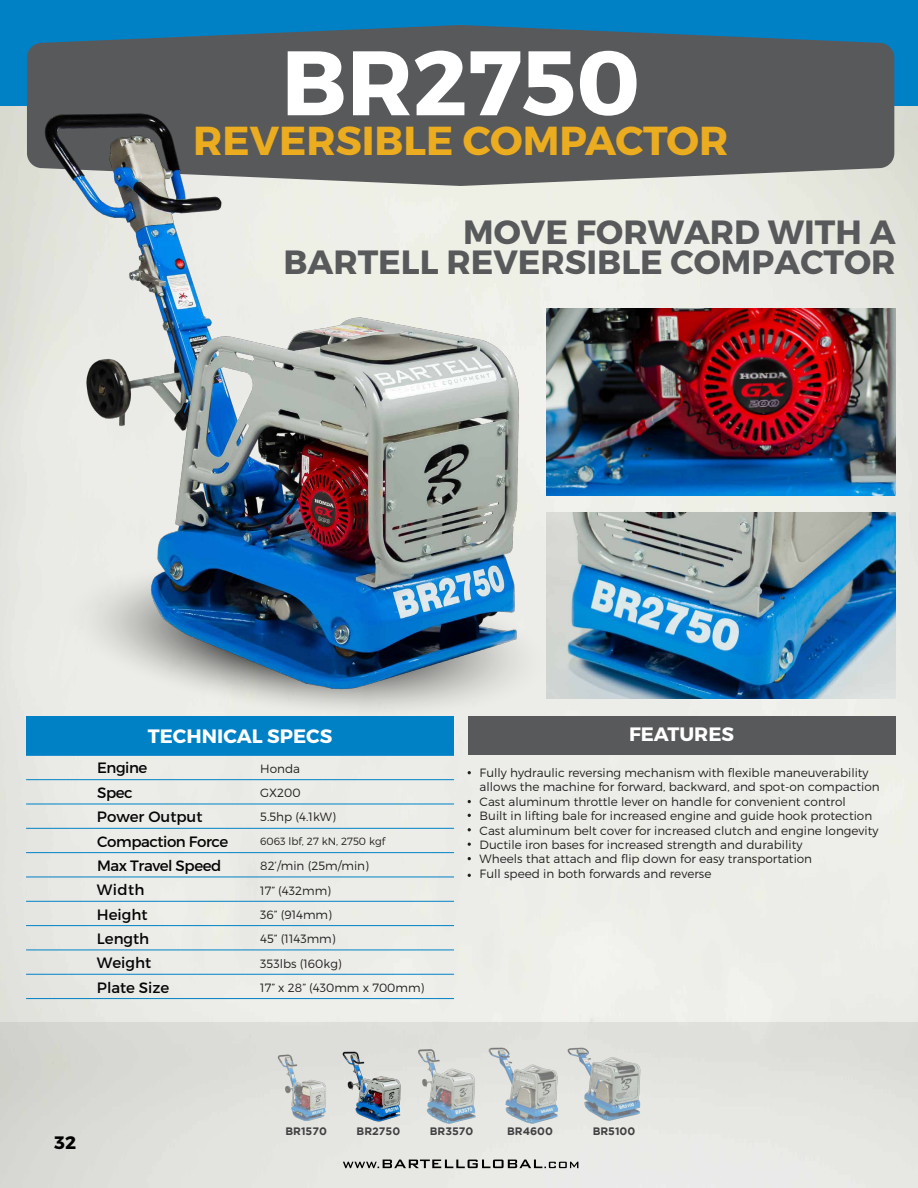
<style>
.page{position:relative;width:918px;height:1188px;background:#fff}
.page>*{position:absolute;margin:0;border:0;box-sizing:border-box;transform-origin:0 0}
.t1{font:700 91.35px "Montserrat";color:#fff}
.t2{font:700 40.35px "Montserrat";color:#ebac20}
.t3{font:700 33.6px/30px "Montserrat";color:#58595b;text-align:right}
.t4{font:700 19.35px "Montserrat";color:#fff}
.t5{font:700 18px "Montserrat";color:#000}
.t6{font:15px/24.5px "Montserrat";letter-spacing:-.03em;color:#040505}
.t7{font:15px/24.5px "Montserrat";letter-spacing:-.005em;color:#040505}
.t8{font:300 12px/14.4px "Montserrat";color:#231f20}
.t9{font:700 10.8px "Gotham";color:#414042}
.t10{font:300 10.5px "Montserrat";color:#231f20}
</style>
<div class="page">
<img style="left:0;top:106px;width:918px;height:916px">
<div style="left:0;top:0;width:918px;height:106px;background:#0081c6"></div>
<div style="left:0;top:1022px;width:918px;height:166px;background:linear-gradient(to right,#dbdcd7,#e8e9e5)"></div>
<svg style="left:343px;top:1160px;width:235px;height:8px;background:#969794"></svg>
<svg style="left:27px;top:25px;width:867px;height:161px;background:#566268"></svg>
<svg style="left:64px;top:560px;width:486px;height:158px;background:#e6e7e2"></svg>
<div style="left:468px;top:716px;width:428px;height:39px;background:#58595b"></div>
<div style="left:26px;top:716px;width:428px;height:39px;background:#0081c6"></div>
<img style="left:546px;top:309px;width:350px;height:186px">
<img style="left:546px;top:512px;width:350px;height:187px">
<hr style="left:26px;top:755px;width:428px;height:1px;background:#0081c6">
<hr style="left:26px;top:779px;width:428px;height:1px;background:#0081c6">
<hr style="left:26px;top:804px;width:428px;height:1px;background:#0081c6">
<hr style="left:26px;top:828px;width:428px;height:1px;background:#0081c6">
<hr style="left:26px;top:852px;width:428px;height:1px;background:#0081c6">
<hr style="left:26px;top:877px;width:428px;height:1px;background:#0081c6">
<hr style="left:26px;top:901px;width:428px;height:1px;background:#0081c6">
<hr style="left:26px;top:925px;width:428px;height:1px;background:#0081c6">
<hr style="left:26px;top:950px;width:428px;height:1px;background:#0081c6">
<hr style="left:26px;top:974px;width:428px;height:1px;background:#0081c6">
<hr style="left:26px;top:998px;width:428px;height:1px;background:#0081c6">
<img style="left:39px;top:109px;width:484px;height:585px">
<img style="left:276px;top:1052px;width:51px;height:71px">
<img style="left:343px;top:1052px;width:58px;height:70px">
<img style="left:417px;top:1048px;width:59px;height:76px">
<img style="left:487px;top:1046px;width:74px;height:78px">
<img style="left:567px;top:1047px;width:75px;height:75px">
<h1 class="t1" style="left:281px;top:26px;width:361px">BR2750</h1>
<h2 class="t2" style="left:193px;top:115px;width:537px">REVERSIBLE COMPACTOR</h2>
<h3 class="t3" style="left:283px;top:217px;width:614px">MOVE FORWARD WITH A<br>BARTELL REVERSIBLE COMPACTOR</h3>
<h3 class="t4" style="left:148px;top:724px;width:186px">TECHNICAL SPECS</h3>
<h3 class="t4" style="left:629px;top:722px;width:107px">FEATURES</h3>
<p class="t6" style="left:97px;top:756px;width:52px">Engine<br>Spec</p>
<p class="t6" style="left:97px;top:804px;width:133px">Power Output<br>Compaction Force<br>Max Travel Speed</p>
<p class="t7" style="left:97px;top:878px;width:52px">Width<br>Height</p>
<p class="t7" style="left:97px;top:926px;width:74px">Length<br>Weight<br>Plate Size</p>
<p class="t8" style="left:260px;top:756px;width:42px;line-height:24.5px">Honda<br>GX200</p>
<p class="t8" style="left:260px;top:810px;width:77px">5.5hp (4.1kW)</p>
<p class="t8" style="left:260px;top:858px;width:110px">82’/min (25m/min)</p>
<p class="t10" style="left:260px;top:835px;width:127px">6063 lbf, 27 kN, 2750 kgf</p>
<p class="t8" style="left:260px;top:878px;width:73px;line-height:24.5px">17” (432mm)<br>36” (914mm)</p>
<p class="t8" style="left:260px;top:956px;width:83px">353lbs (160kg)</p>
<p class="t8" style="left:260px;top:932px;width:77px">45” (1143mm)</p>
<p class="t8" style="left:260px;top:980px;width:166px">17” x 28” (430mm x 700mm)</p>
<p class="t8" style="left:480px;top:765px;width:402px">Fully hydraulic reversing mechanism with flexible maneuverability allows the machine for forward, backward, and spot-on compaction Cast aluminum throttle lever on handle for convenient control<br>Built in lifting bale for increased engine and guide hook protection Cast aluminum belt cover for increased clutch and engine longevity Ductile iron bases for increased strength and durability<br>Wheels that attach and flip down for easy transportation<br>Full speed in both forwards and reverse</p>
<h3 class="t5" style="left:54px;top:1128px;width:24px">32</h3>
<p class="t9" style="left:285px;top:1124px;width:43px">BR1570</p>
<p class="t9" style="left:357px;top:1124px;width:45px">BR2750</p>
<p class="t9" style="left:430px;top:1124px;width:45px">BR3570</p>
<p class="t9" style="left:507px;top:1124px;width:47px">BR4600</p>
<p class="t9" style="left:593px;top:1124px;width:44px">BR5100</p>
</div>
